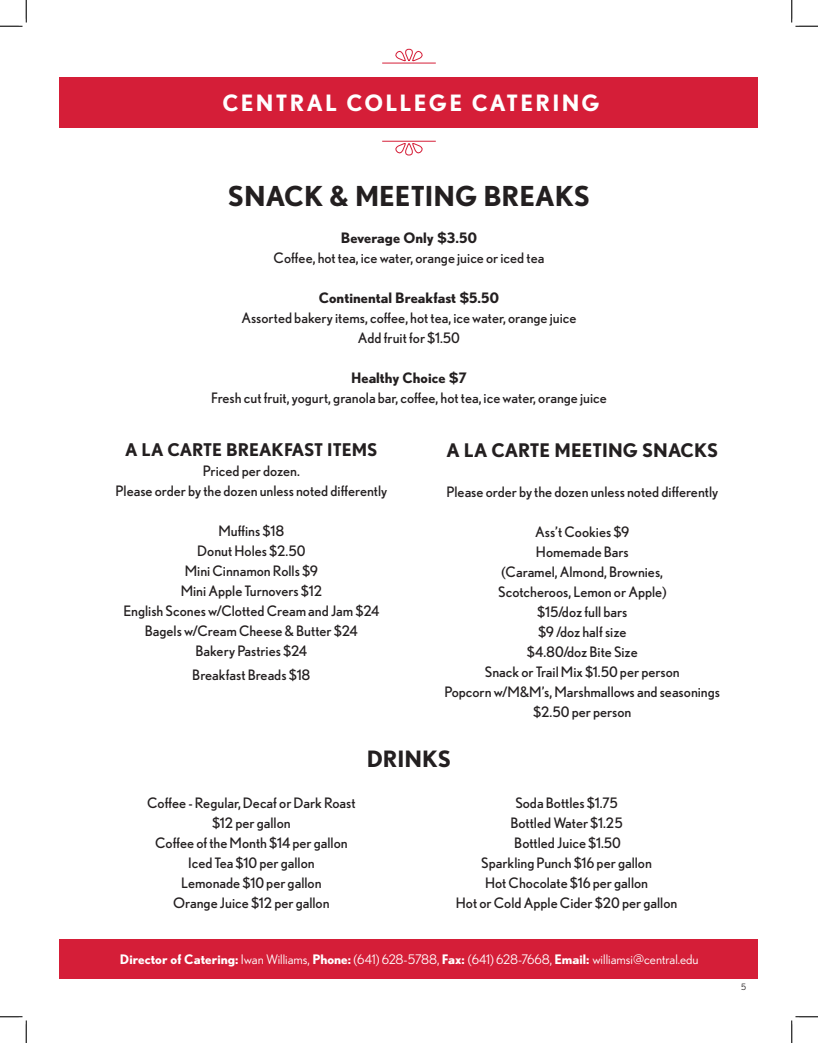
<style>
.page{position:relative;width:818px;height:1043px;background:#fff}
.page>*{position:absolute;margin:0;border:0;box-sizing:border-box;transform-origin:0 0}
.t1{font:700 27.5px "Nobel";color:#231f20}
.t2{font:700 22.5px "Nobel";letter-spacing:.1em;color:#fff}
.t3{font:700 22.5px "Nobel";color:#231f20}
.t4{font:700 18.75px "Nobel";color:#231f20}
.t5{font:700 17.5px "Nobel";color:#231f20}
.t6{font:14.38px/20px "Nobel";color:#231f20;text-align:center}
.t7{font:700 14.38px "Nobel";color:#231f20}
.t8{font:13.12px "Nobel";color:#fff}
.t9{font:8.75px "Nobel";color:#231f20}
.s1{font-weight:700}
</style>
<div class="page">
<div style="left:60px;top:939px;width:698px;height:39px;background:#d51e38"></div>
<div style="left:60px;top:77px;width:698px;height:51px;background:#d51e38"></div>
<svg style="left:395px;top:48px;width:28px;height:14px"></svg>
<hr style="left:382px;top:63px;width:54px;height:1px;background:#d51e38">
<svg style="left:395px;top:143px;width:28px;height:13px"></svg>
<hr style="left:382px;top:141px;width:54px;height:1px;background:#d51e38">
<svg style="left:0;top:0;width:27px;height:27px"></svg>
<svg style="left:0;top:1016px;width:27px;height:26px"></svg>
<svg style="left:791px;top:0;width:27px;height:27px"></svg>
<svg style="left:791px;top:1016px;width:27px;height:26px"></svg>
<p class="t2" style="left:222px;top:90px;width:379px">CENTRAL COLLEGE CATERING</p>
<p class="t1" style="left:228px;top:179px;width:364px">SNACK &amp; MEETING BREAKS</p>
<p class="t7" style="left:341px;top:229px;width:137px">Beverage Only $3.50</p>
<p class="t6" style="left:273px;top:248px;width:272px">Coffee, hot tea, ice water, orange juice or iced tea</p>
<p class="t7" style="left:319px;top:289px;width:182px">Continental Breakfast $5.50</p>
<p class="t6" style="left:241px;top:308px;width:337px">Assorted bakery items, coffee, hot tea, ice water, orange juice</p>
<p class="t6" style="left:358px;top:328px;width:104px">Add fruit for $1.50</p>
<p class="t7" style="left:351px;top:369px;width:117px">Healthy Choice $7</p>
<p class="t6" style="left:211px;top:388px;width:397px">Fresh cut fruit, yogurt, granola bar, coffee, hot tea, ice water, orange juice</p>
<p class="t5" style="left:125px;top:439px;width:254px">A LA CARTE BREAKFAST ITEMS</p>
<p class="t6" style="left:203px;top:461px;width:98px">Priced per dozen.</p>
<p class="t6" style="left:115px;top:481px;width:273px">Please order by the dozen unless noted differently</p>
<p class="t6" style="left:218px;top:521px;width:67px">Muffins $18</p>
<p class="t6" style="left:197px;top:541px;width:110px">Donut Holes $2.50</p>
<p class="t6" style="left:185px;top:561px;width:135px">Mini Cinnamon Rolls $9</p>
<p class="t6" style="left:181px;top:581px;width:143px">Mini Apple Turnovers $12</p>
<p class="t6" style="left:123px;top:601px;width:257px">English Scones w/Clotted Cream and Jam $24</p>
<p class="t6" style="left:145px;top:621px;width:214px">Bagels w/Cream Cheese &amp; Butter $24</p>
<p class="t6" style="left:196px;top:641px;width:113px">Bakery Pastries $24</p>
<p class="t6" style="left:192px;top:665px;width:120px">Breakfast Breads $18</p>
<p class="t4" style="left:446px;top:439px;width:273px">A LA CARTE MEETING SNACKS</p>
<p class="t6" style="left:446px;top:482px;width:273px">Please order by the dozen unless noted differently</p>
<p class="t6" style="left:535px;top:522px;width:96px">Ass’t Cookies $9</p>
<p class="t6" style="left:536px;top:542px;width:94px">Homemade Bars</p>
<p class="t6" style="left:501px;top:562px;width:163px">(Caramel, Almond, Brownies,</p>
<p class="t6" style="left:498px;top:582px;width:170px">Scotcheroos, Lemon or Apple)</p>
<p class="t6" style="left:537px;top:602px;width:92px">$15/doz full bars</p>
<p class="t6" style="left:538px;top:622px;width:90px">$9 /doz half size</p>
<p class="t6" style="left:527px;top:642px;width:112px">$4.80/doz Bite Size</p>
<p class="t6" style="left:485px;top:662px;width:196px">Snack or Trail Mix $1.50 per person</p>
<p class="t6" style="left:444px;top:682px;width:277px">Popcorn w/M&amp;M’s, Marshmallows and seasonings $2.50 per person</p>
<p class="t3" style="left:367px;top:745px;width:86px">DRINKS</p>
<p class="t6" style="left:147px;top:792px;width:210px">Coffee - Regular, Decaf or Dark Roast</p>
<p class="t6" style="left:212px;top:812px;width:80px">$12 per gallon</p>
<p class="t6" style="left:155px;top:832px;width:194px">Coffee of the Month $14 per gallon</p>
<p class="t6" style="left:188px;top:852px;width:128px">Iced Tea $10 per gallon</p>
<p class="t6" style="left:181px;top:872px;width:142px">Lemonade $10 per gallon</p>
<p class="t6" style="left:173px;top:892px;width:158px">Orange Juice $12 per gallon</p>
<p class="t6" style="left:515px;top:792px;width:104px">Soda Bottles $1.75</p>
<p class="t6" style="left:510px;top:812px;width:114px">Bottled Water $1.25</p>
<p class="t6" style="left:514px;top:832px;width:108px">Bottled Juice $1.50</p>
<p class="t6" style="left:481px;top:852px;width:172px">Sparkling Punch $16 per gallon</p>
<p class="t6" style="left:485px;top:872px;width:164px">Hot Chocolate $16 per gallon</p>
<p class="t6" style="left:456px;top:892px;width:223px">Hot or Cold Apple Cider $20 per gallon</p>
<p class="t8" style="left:120px;top:951px;width:580px"><span class="s1">Director of Catering:</span> Iwan Williams, <span class="s1">Phone:</span> (641) 628-5788, <span class="s1">Fax:</span> (641) 628-7668, <span class="s1">Email:</span> williamsi@central.edu</p>
<p class="t9" style="left:741px;top:981px;width:7px">5</p>
</div>
